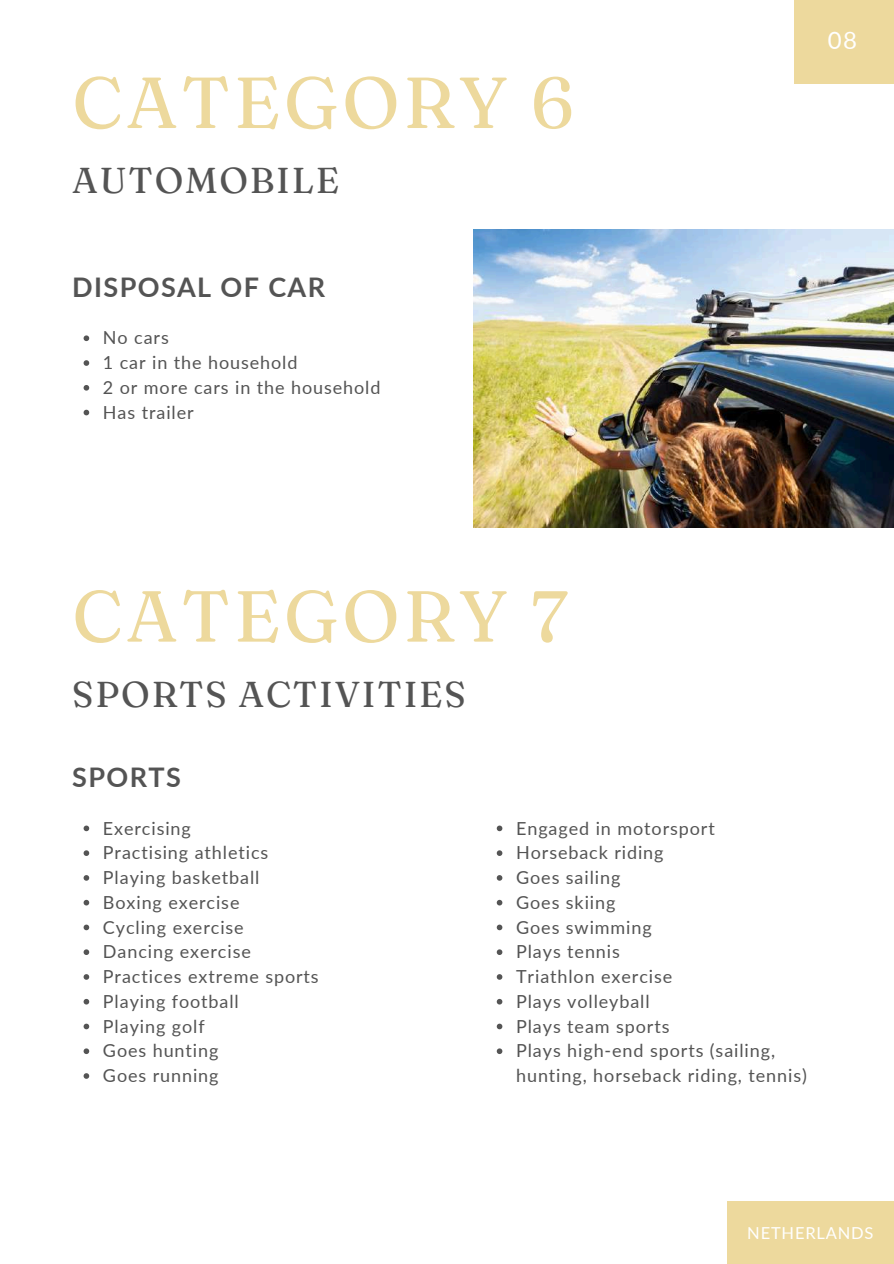
<style>
.page{position:relative;width:894px;height:1264px;background:#fff}
.page>*{position:absolute;margin:0;border:0;box-sizing:border-box;transform-origin:0 0}
.t1{font:72px "Fraunces 9 pt";letter-spacing:.05em;color:#edd99d}
.t2{font:36px "Fraunces 9 pt";letter-spacing:.05em;color:#545454}
.t3{font:700 27px "Lato";letter-spacing:.05em;color:#545454}
.t4{font:24px "Lato";color:#fff}
.t5{font:18px/24.8px "Lato";letter-spacing:.05em;color:#545454}
.t6{font:16.5px "Lato";letter-spacing:.05em;color:#fff}
</style>
<div class="page">
<svg style="left:84px;top:335px;width:5px;height:6px"></svg>
<svg style="left:84px;top:360px;width:5px;height:6px"></svg>
<svg style="left:84px;top:385px;width:5px;height:5px"></svg>
<svg style="left:84px;top:410px;width:5px;height:5px"></svg>
<div style="left:727px;top:1200px;width:166px;height:63px;background:#edd99d"></div>
<div style="left:793px;top:0;width:100px;height:83px;background:#edd99d"></div>
<img style="left:474px;top:229px;width:419px;height:299px">
<svg style="left:84px;top:825px;width:5px;height:6px"></svg>
<svg style="left:84px;top:850px;width:5px;height:6px"></svg>
<svg style="left:84px;top:875px;width:5px;height:5px"></svg>
<svg style="left:84px;top:899px;width:5px;height:6px"></svg>
<svg style="left:84px;top:924px;width:5px;height:6px"></svg>
<svg style="left:84px;top:949px;width:5px;height:6px"></svg>
<svg style="left:84px;top:974px;width:5px;height:5px"></svg>
<svg style="left:84px;top:998px;width:5px;height:6px"></svg>
<svg style="left:84px;top:1023px;width:5px;height:6px"></svg>
<svg style="left:84px;top:1048px;width:5px;height:6px"></svg>
<svg style="left:84px;top:1073px;width:5px;height:5px"></svg>
<svg style="left:496px;top:825px;width:6px;height:6px"></svg>
<svg style="left:496px;top:850px;width:6px;height:6px"></svg>
<svg style="left:496px;top:875px;width:6px;height:5px"></svg>
<svg style="left:496px;top:899px;width:6px;height:6px"></svg>
<svg style="left:496px;top:924px;width:6px;height:6px"></svg>
<svg style="left:496px;top:949px;width:6px;height:6px"></svg>
<svg style="left:496px;top:974px;width:6px;height:5px"></svg>
<svg style="left:496px;top:998px;width:6px;height:6px"></svg>
<svg style="left:496px;top:1023px;width:6px;height:6px"></svg>
<svg style="left:496px;top:1048px;width:6px;height:6px"></svg>
<h1 class="t1" style="left:72px;top:58px;width:503px">CATEGORY 6</h1>
<h2 class="t2" style="left:72px;top:158px;width:268px">AUTOMOBILE</h2>
<h3 class="t3" style="left:72px;top:270px;width:254px">DISPOSAL OF CAR</h3>
<p class="t5" style="left:103px;top:325px;width:279px">No cars<br>1 car in the household<br>2 or more cars in the household<br>Has trailer</p>
<h3 class="t4" style="left:827px;top:25px;width:31px">08</h3>
<h1 class="t1" style="left:72px;top:571px;width:496px">CATEGORY 7</h1>
<h2 class="t2" style="left:72px;top:671px;width:395px">SPORTS ACTIVITIES</h2>
<h3 class="t3" style="left:72px;top:760px;width:110px">SPORTS</h3>
<p class="t5" style="left:103px;top:815px;width:217px">Exercising<br>Practising athletics<br>Playing basketball<br>Boxing exercise<br>Cycling exercise<br>Dancing exercise<br>Practices extreme sports<br>Playing football<br>Playing golf<br>Goes hunting<br>Goes running</p>
<p class="t5" style="left:516px;top:815px;width:292px">Engaged in motorsport<br>Horseback riding<br>Goes sailing<br>Goes skiing<br>Goes swimming<br>Plays tennis<br>Triathlon exercise<br>Plays volleyball<br>Plays team sports<br>Plays high-end sports (sailing, hunting, horseback riding, tennis)</p>
<p class="t6" style="left:747px;top:1222px;width:128px">NETHERLANDS</p>
</div>
